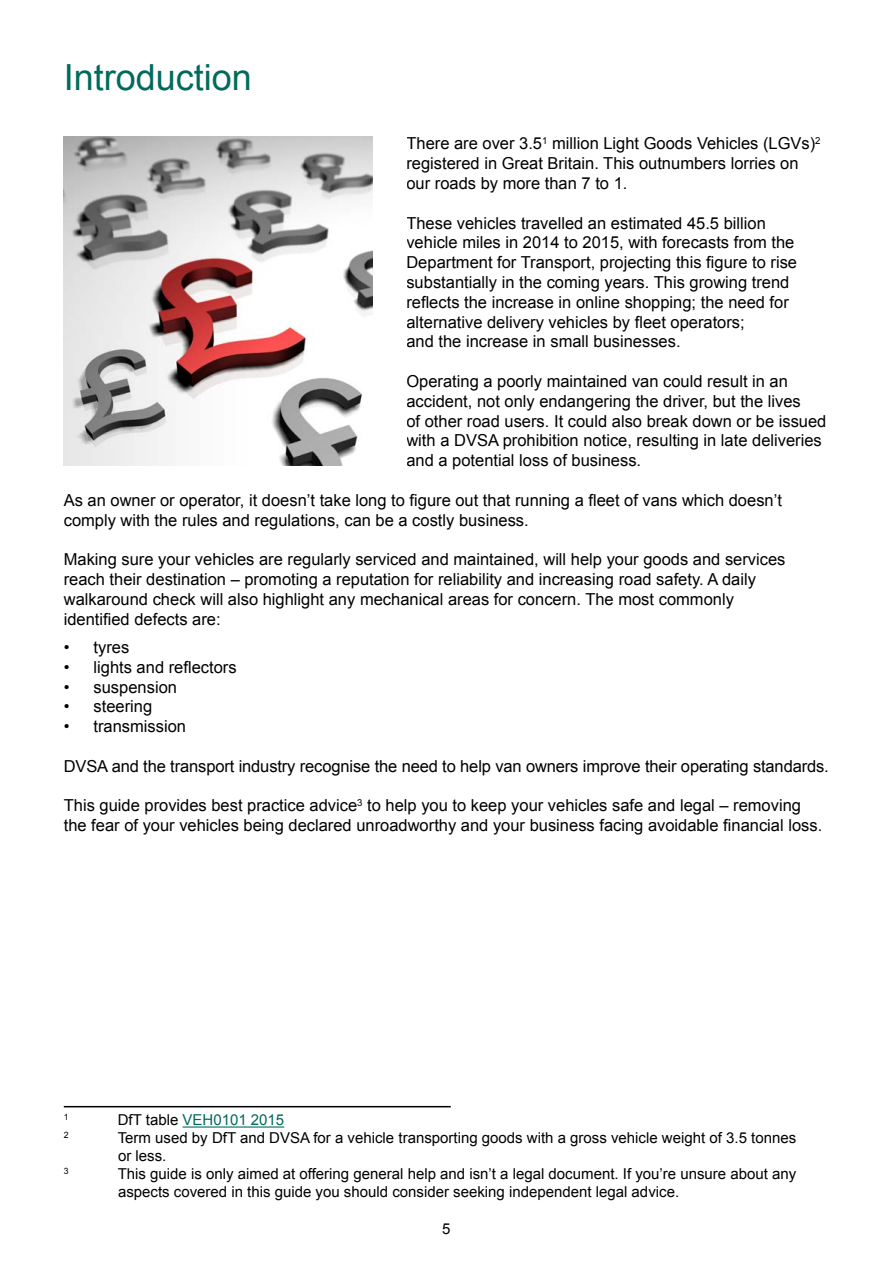
<style>
.page{position:relative;width:893px;height:1263px;background:#fff}
.page>*{position:absolute;margin:0;border:0;box-sizing:border-box;transform-origin:0 0}
.t1{font:36px "Arial";color:#006a5d}
.t2{font:16.5px/19.8px "Arial";color:#000}
.t3{font:15px/18px "Arial";color:#000}
.t4{font:15px "Arial";color:#006a5d}
.t5{font:8.7px "Arial";color:#000}
.s1{color:#000}
</style>
<div class="page">
<hr style="left:183px;top:1126px;width:101px;height:1px;background:#006a5d">
<hr style="left:64px;top:1106px;width:387px;height:1px;background:#000">
<img style="left:64px;top:136px;width:309px;height:330px">
<h1 class="t1" style="left:64px;top:54px;width:190px">Introduction</h1>
<p class="t2" style="left:406px;top:134px;width:416px">There are over 3.5<sup>1</sup> million Light Goods Vehicles (LGVs)<sup>2 </sup>registered in Great Britain. This outnumbers lorries on our roads by more than 7 to 1.</p>
<p class="t2" style="left:406px;top:213px;width:392px">These vehicles travelled an estimated 45.5 billion vehicle miles in 2014 to 2015, with forecasts from the Department for Transport, projecting this figure to rise substantially in the coming years. This growing trend reflects the increase in online shopping; the need for alternative delivery vehicles by fleet operators;<br>and the increase in small businesses.</p>
<p class="t2" style="left:406px;top:371px;width:422px">Operating a poorly maintained van could result in an accident, not only endangering the driver, but the lives<br>of other road users. It could also break down or be issued with a DVSA prohibition notice, resulting in late deliveries and a potential loss of business.</p>
<p class="t2" style="left:64px;top:490px;width:720px">As an owner or operator, it doesn’t take long to figure out that running a fleet of vans which doesn’t comply with the rules and regulations, can be a costly business.</p>
<p class="t2" style="left:64px;top:550px;width:723px">Making sure your vehicles are regularly serviced and maintained, will help your goods and services reach their destination – promoting a reputation for reliability and increasing road safety. A daily walkaround check will also highlight any mechanical areas for concern. The most commonly identified defects are:</p>
<p class="t2" style="left:64px;top:637px;width:67px">• tyres</p>
<p class="t2" style="left:64px;top:657px;width:174px">• lights and reflectors</p>
<p class="t2" style="left:64px;top:677px;width:115px">• suspension</p>
<p class="t2" style="left:64px;top:697px;width:90px">• steering</p>
<p class="t2" style="left:64px;top:717px;width:124px">• transmission</p>
<p class="t2" style="left:64px;top:756px;width:767px">DVSA and the transport industry recognise the need to help van owners improve their operating standards.</p>
<p class="t2" style="left:64px;top:796px;width:760px">This guide provides best practice advice<sup>3</sup> to help you to keep your vehicles safe and legal – removing the fear of your vehicles being declared unroadworthy and your business facing avoidable financial loss.</p>
<p class="t5" style="left:64px;top:1112px;width:6px">1</p>
<p class="t4" style="left:118px;top:1110px;width:168px"><span class="s1">DfT table</span> VEH0101 2015</p>
<p class="t5" style="left:64px;top:1130px;width:6px">2</p>
<p class="t3" style="left:118px;top:1129px;width:680px">Term used by DfT and DVSA for a vehicle transporting goods with a gross vehicle weight of 3.5 tonnes or less.</p>
<p class="t5" style="left:64px;top:1166px;width:6px">3</p>
<p class="t3" style="left:118px;top:1165px;width:680px">This guide is only aimed at offering general help and isn’t a legal document. If you’re unsure about any aspects covered in this guide you should consider seeking independent legal advice.</p>
<p class="t3" style="left:442px;top:1219px;width:10px">5</p>
</div>
